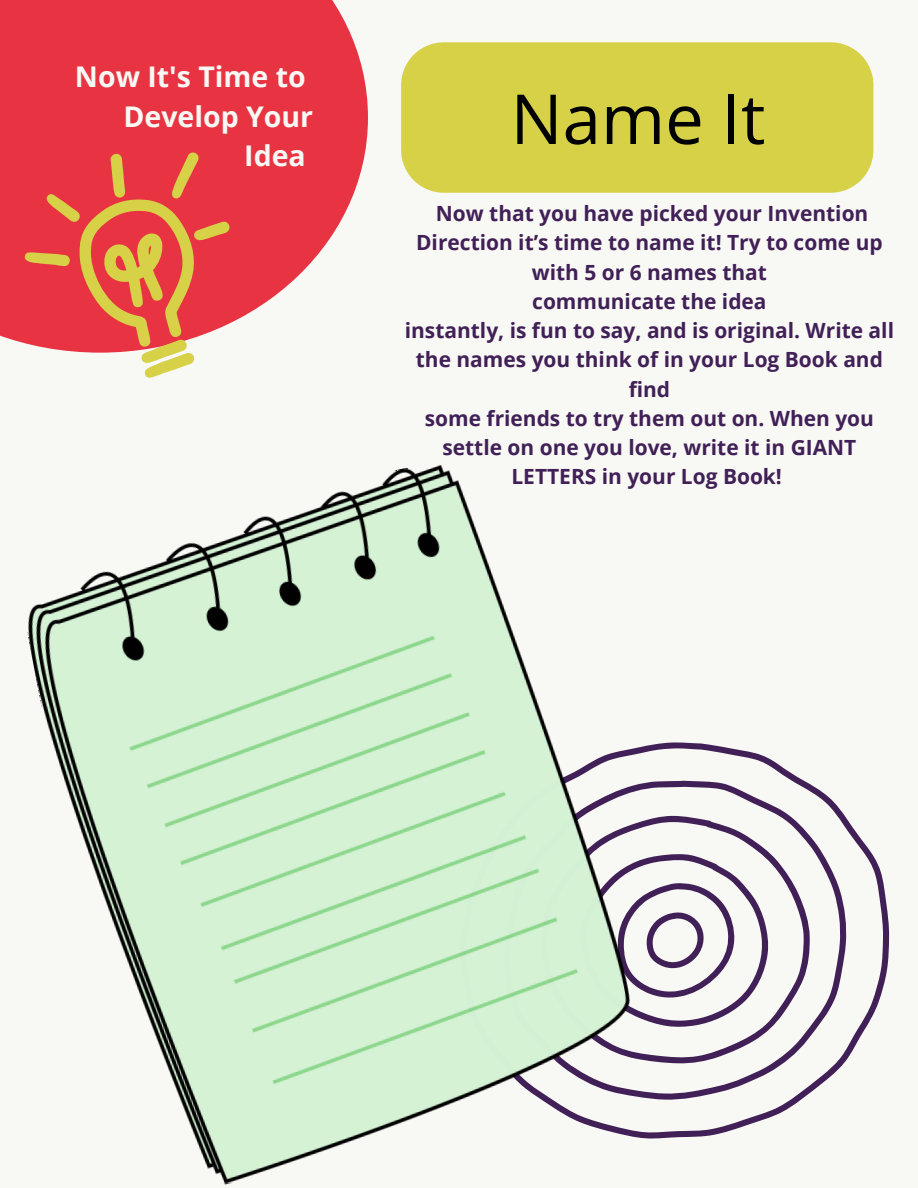
<style>
.page{position:relative;width:918px;height:1188px;background:#f8f8f4}
.page>*{position:absolute;margin:0;border:0;box-sizing:border-box;transform-origin:0 0}
.t1{font:69px "Open Sans";color:#000}
.t2{font:700 28.5px/39.3px "Open Sans";color:#f8f8f4;text-align:right}
.t3{font:700 21px/29.2px "Open Sans";color:#412057;text-align:center}
</style>
<div class="page">
<svg style="left:0;top:0;width:368px;height:343px;background:#ea505b"></svg>
<svg style="left:650px;top:742px;width:239px;height:397px"></svg>
<svg style="left:22px;top:147px;width:213px;height:231px;background:#e66a58"></svg>
<div style="left:401px;top:42px;width:472px;height:151px;background:#d6d147"></div>
<img style="left:27px;top:465px;width:623px;height:720px">
<h2 class="t2" style="left:75px;top:56px;width:240px">Now It's Time to<br>Develop Your<br>Idea</h2>
<h1 class="t1" style="left:511px;top:70px;width:256px">Name It</h1>
<p class="t3" style="left:405px;top:198px;width:491px">Now that you have picked your Invention<br>Direction it’s time to name it! Try to come up with 5 or 6 names that<br>communicate the idea<br>instantly, is fun to say, and is original. Write all the names you think of in your Log Book and find<br>some friends to try them out on. When you settle on one you love, write it in GIANT<br>LETTERS in your Log Book!</p>
</div>
